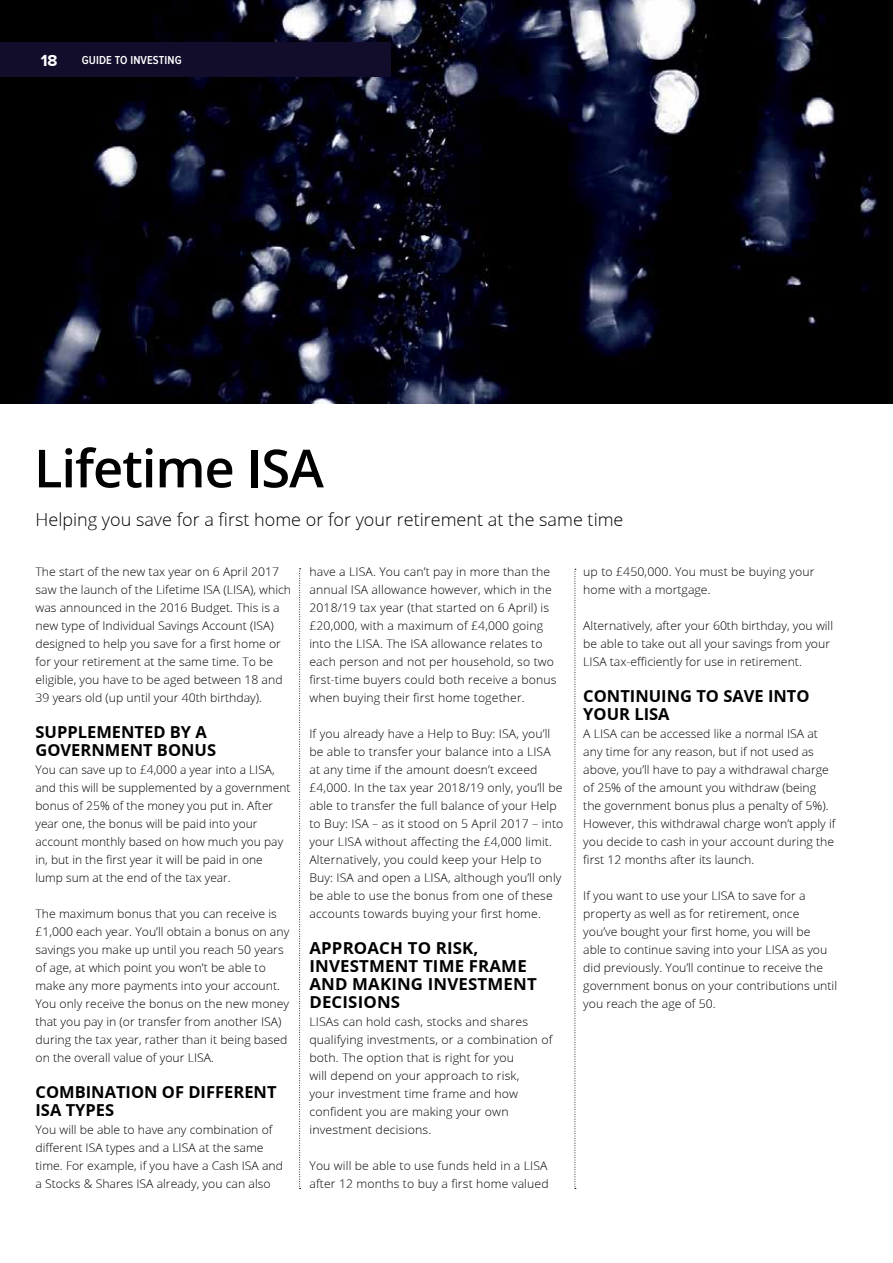
<style>
.page{position:relative;width:893px;height:1263px;background:#fff}
.page>*{position:absolute;margin:0;border:0;box-sizing:border-box;transform-origin:0 0}
.t1{font:600 52.5px "Open Sans";letter-spacing:-.02em;color:#000}
.t2{font:300 18px "Open Sans";color:#000}
.t3{font:700 16.5px/18px "Open Sans";color:#000}
.t4{font:700 16.5px "Proxima Nova";color:#fff}
.t5{font:300 12px/18px "Open Sans";color:#000}
.t6{font:600 12px "Proxima Nova Cond";letter-spacing:.01em;color:#fff}
</style>
<div class="page">
<img style="left:0;top:0;width:893px;height:404px">
<div style="left:0;top:42px;width:390px;height:34px;background:#130d2c"></div>
<svg style="left:299px;top:568px;width:2px;height:621px"></svg>
<svg style="left:575px;top:569px;width:1px;height:620px"></svg>
<h3 class="t4" style="left:41px;top:51px;width:18px">18</h3>
<p class="t6" style="left:82px;top:55px;width:101px">GUIDE TO INVESTING</p>
<h1 class="t1" style="left:34px;top:432px;width:291px">Lifetime ISA</h1>
<h2 class="t2" style="left:36px;top:507px;width:589px">Helping you save for a first home or for your retirement at the same time</h2>
<p class="t5" style="left:36px;top:562px;width:257px">The start of the new tax year on 6 April 2017 saw the launch of the Lifetime ISA (LISA), which was announced in the 2016 Budget. This is a new type of Individual Savings Account (ISA) designed to help you save for a first home or for your retirement at the same time. To be eligible, you have to be aged between 18 and 39 years old (up until your 40th birthday).</p>
<h3 class="t3" style="left:36px;top:723px;width:182px">SUPPLEMENTED BY A<br>GOVERNMENT BONUS</h3>
<p class="t5" style="left:36px;top:760px;width:257px">You can save up to £4,000 a year into a LISA, and this will be supplemented by a government bonus of 25% of the money you put in. After year one, the bonus will be paid into your account monthly based on how much you pay in, but in the first year it will be paid in one lump sum at the end of the tax year.</p>
<p class="t5" style="left:36px;top:904px;width:255px">The maximum bonus that you can receive is £1,000 each year. You’ll obtain a bonus on any savings you make up until you reach 50 years of age, at which point you won’t be able to make any more payments into your account.<br>You only receive the bonus on the new money that you pay in (or transfer from another ISA) during the tax year, rather than it being based on the overall value of your LISA.</p>
<h3 class="t3" style="left:36px;top:1083px;width:243px">COMBINATION OF DIFFERENT<br>ISA TYPES</h3>
<p class="t5" style="left:36px;top:1120px;width:249px">You will be able to have any combination of different ISA types and a LISA at the same time. For example, if you have a Cash ISA and a Stocks &amp; Shares ISA already, you can also</p>
<p class="t5" style="left:309px;top:562px;width:249px">have a LISA. You can’t pay in more than the annual ISA allowance however, which in the 2018/19 tax year (that started on 6 April) is £20,000, with a maximum of £4,000 going into the LISA. The ISA allowance relates to each person and not per household, so two first-time buyers could both receive a bonus when buying their first home together.</p>
<p class="t5" style="left:309px;top:724px;width:255px">If you already have a Help to Buy: ISA, you’ll be able to transfer your balance into a LISA at any time if the amount doesn’t exceed £4,000. In the tax year 2018/19 only, you’ll be able to transfer the full balance of your Help to Buy: ISA – as it stood on 5 April 2017 – into your LISA without affecting the £4,000 limit.<br>Alternatively, you could keep your Help to Buy: ISA and open a LISA, although you’ll only be able to use the bonus from one of these accounts towards buying your first home.</p>
<h3 class="t3" style="left:309px;top:939px;width:229px">APPROACH TO RISK,<br>INVESTMENT TIME FRAME<br>AND MAKING INVESTMENT<br>DECISIONS</h3>
<p class="t5" style="left:309px;top:1012px;width:245px">LISAs can hold cash, stocks and shares qualifying investments, or a combination of both. The option that is right for you<br>will depend on your approach to risk,<br>your investment time frame and how confident you are making your own investment decisions.</p>
<p class="t5" style="left:309px;top:1156px;width:241px">You will be able to use funds held in a LISA after 12 months to buy a first home valued</p>
<p class="t5" style="left:583px;top:562px;width:233px">up to £450,000. You must be buying your home with a mortgage.</p>
<p class="t5" style="left:583px;top:616px;width:251px">Alternatively, after your 60th birthday, you will be able to take out all your savings from your<br>LISA tax-efficiently for use in retirement.</p>
<h3 class="t3" style="left:583px;top:687px;width:228px">CONTINUING TO SAVE INTO<br>YOUR LISA</h3>
<p class="t5" style="left:583px;top:724px;width:254px">A LISA can be accessed like a normal ISA at any time for any reason, but if not used as above, you’ll have to pay a withdrawal charge of 25% of the amount you withdraw (being the government bonus plus a penalty of 5%).<br>However, this withdrawal charge won’t apply if you decide to cash in your account during the first 12 months after its launch.</p>
<p class="t5" style="left:583px;top:886px;width:255px">If you want to use your LISA to save for a property as well as for retirement, once<br>you’ve bought your first home, you will be<br>able to continue saving into your LISA as you did previously. You’ll continue to receive the government bonus on your contributions until you reach the age of 50.</p>
</div>
